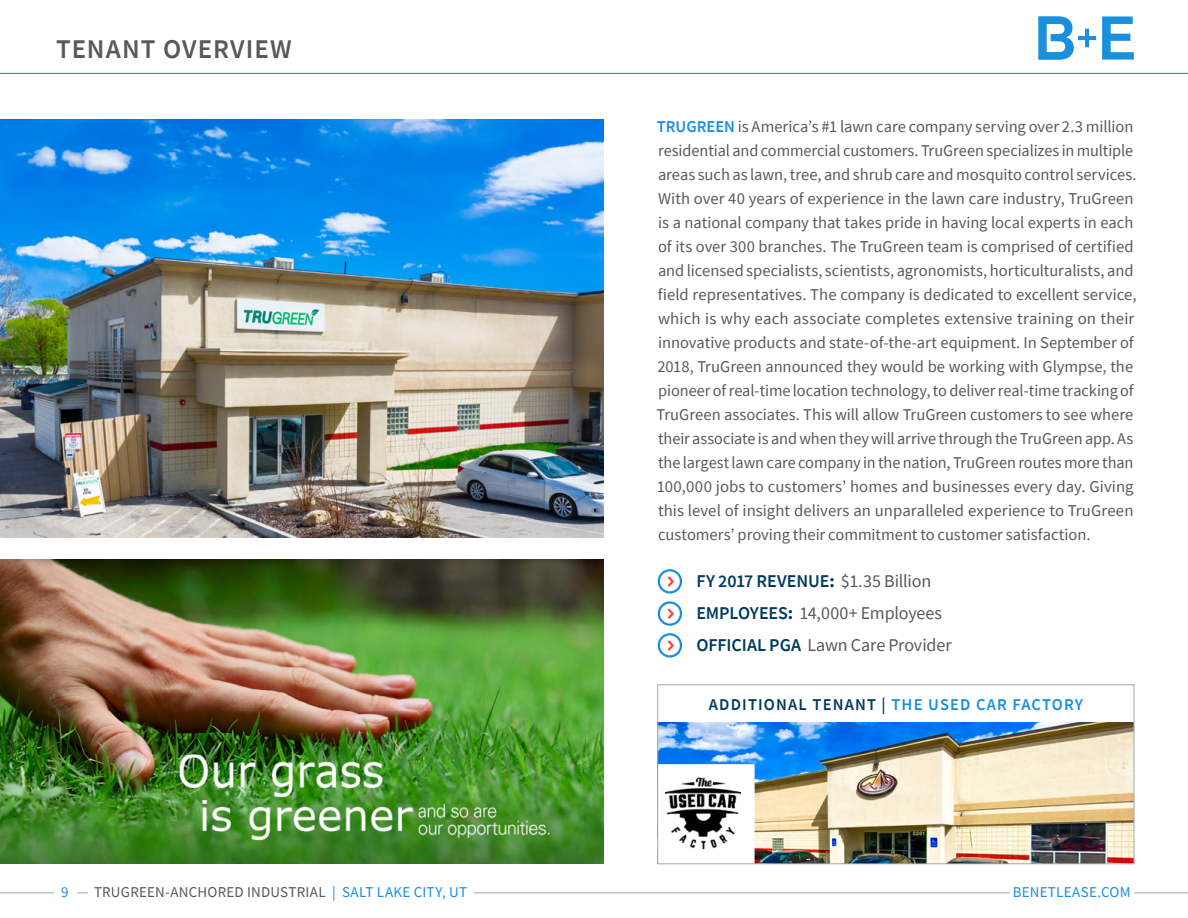
<style>
.page{position:relative;width:1188px;height:918px;background:#fff}
.page>*{position:absolute;margin:0;border:0;box-sizing:border-box;transform-origin:0 0}
.t1{font:600 27px "Source Sans Pro";letter-spacing:.04em;color:#59595b}
.t2{font:18px/32px "Source Sans Pro";letter-spacing:-.005em;color:#59595b}
.t3{font:16.5px/24px "Source Sans Pro";color:#59595b}
.t4{font:600 16.5px "Source Sans Pro";letter-spacing:.07em;color:#003a5d}
.t5{font:15px "Source Sans Pro";letter-spacing:.015em;color:#59595b}
.t6{font:15px "Source Sans Pro";letter-spacing:.015em;color:#198fde}
.s1{font-weight:600;color:#198fde}
.s2{font-weight:600;color:#003a5d}
.s3{font-weight:700;color:#003a5d}
.s4{color:#198fde}
</style>
<div class="page">
<hr style="left:0;top:893px;width:1188px;height:1px;background:#a5a7aa">
<div style="left:88px;top:883px;width:385px;height:16px;background:#fff"></div>
<div style="left:1010px;top:883px;width:124px;height:16px;background:#fff"></div>
<div style="left:54px;top:883px;width:22px;height:16px;background:#fff"></div>
<svg style="left:1102px;top:16px;width:31px;height:44px"></svg>
<svg style="left:1038px;top:16px;width:58px;height:44px"></svg>
<hr style="left:0;top:73px;width:1188px;height:1px;background:#198fde">
<img style="left:0;top:559px;width:603px;height:305px">
<div style="left:658px;top:569px;width:24px;height:25px;border:2px solid #198fde;border-radius:50%"></div>
<svg style="left:667px;top:576px;width:7px;height:11px"></svg>
<div style="left:658px;top:601px;width:24px;height:25px;border:2px solid #198fde;border-radius:50%"></div>
<svg style="left:667px;top:608px;width:7px;height:11px"></svg>
<div style="left:658px;top:633px;width:24px;height:25px;border:2px solid #198fde;border-radius:50%"></div>
<svg style="left:667px;top:640px;width:7px;height:11px"></svg>
<img style="left:0;top:119px;width:604px;height:418px">
<img style="left:660px;top:723px;width:472px;height:139px">
<div style="left:658px;top:765px;width:96px;height:98px;background:#fff"></div>
<img style="left:665px;top:777px;width:75px;height:73px">
<div style="left:658px;top:764px;width:97px;height:100px;border:2px solid #fff"></div>
<div style="left:658px;top:685px;width:476px;height:179px;border:1px solid #a5a7aa"></div>
<h1 class="t1" style="left:56px;top:31px;width:237px">TENANT OVERVIEW</h1>
<p class="t3" style="left:657px;top:114px;width:482px"><span class="s1">TRUGREEN</span> is America’s #1 lawn care company serving over 2.3 million residential and commercial customers. TruGreen specializes in multiple areas such as lawn, tree, and shrub care and mosquito control services.<br>With over 40 years of experience in the lawn care industry, TruGreen is a national company that takes pride in having local experts in each of its over 300 branches. The TruGreen team is comprised of certified and licensed specialists, scientists, agronomists, horticulturalists, and field representatives. The company is dedicated to excellent service, which is why each associate completes extensive training on their innovative products and state-of-the-art equipment. In September of 2018, TruGreen announced they would be working with Glympse, the pioneer of real-time location technology, to deliver real-time tracking of TruGreen associates. This will allow TruGreen customers to see where their associate is and when they will arrive through the TruGreen app. As the largest lawn care company in the nation, TruGreen routes more than 100,000 jobs to customers’ homes and businesses every day. Giving this level of insight delivers an unparalleled experience to TruGreen customers’ proving their commitment to customer satisfaction.</p>
<p class="t2" style="left:696px;top:565px;width:257px"><span class="s2">FY 2017 REVENUE</span><span class="s3">:</span> $1.35 Billion<br><span class="s2">EMPLOYEES</span><span class="s3">:</span> 14,000+ Employees<br><span class="s2">OFFICIAL PGA</span> Lawn Care Provider</p>
<p class="t4" style="left:709px;top:694px;width:376px">ADDITIONAL TENANT | <span class="s4">THE USED CAR FACTORY</span></p>
<p class="t6" style="left:61px;top:882px;width:9px">9</p>
<p class="t5" style="left:94px;top:882px;width:375px">TRUGREEN-ANCHORED INDUSTRIAL <span class="s4">| SALT LAKE CITY, UT</span></p>
<p class="t6" style="left:1013px;top:882px;width:119px">BENETLEASE.COM</p>
</div>
